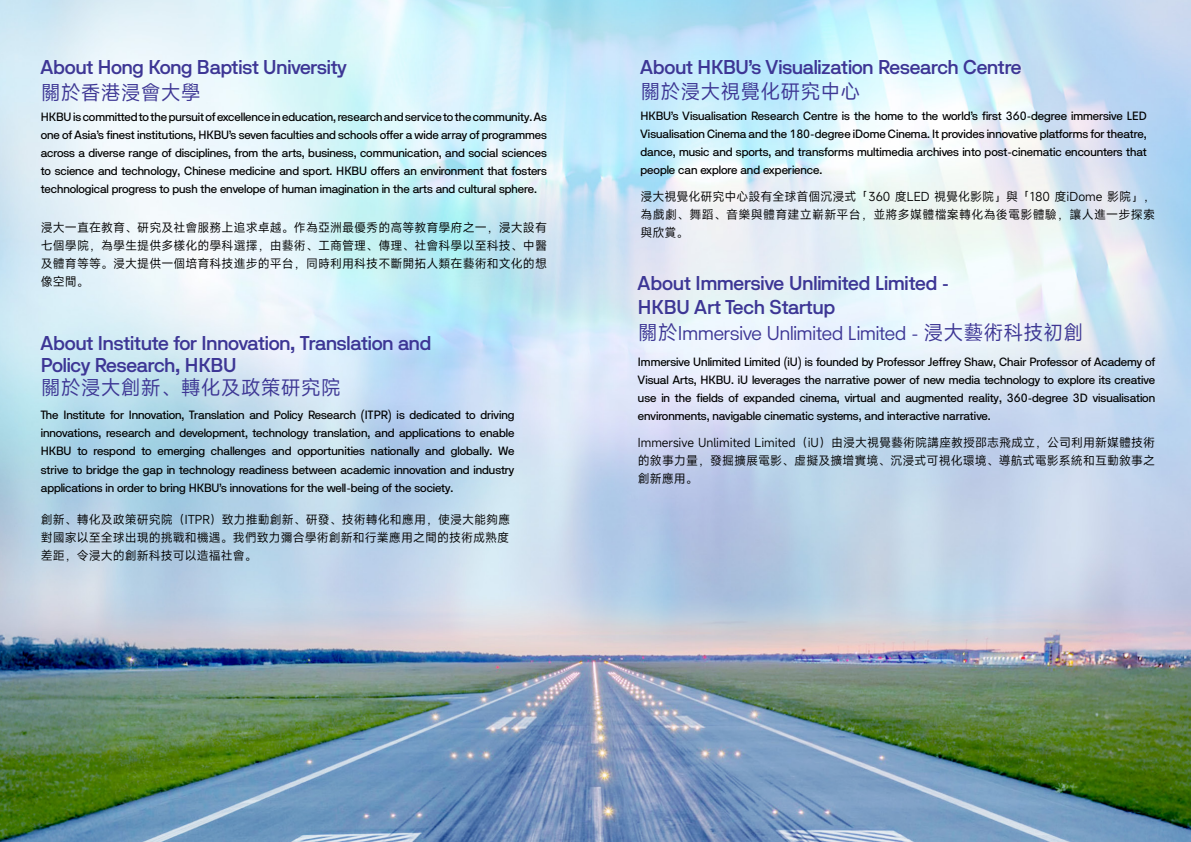
<style>
.page{position:relative;width:1191px;height:842px;background:#fff}
.page>*{position:absolute;margin:0;border:0;box-sizing:border-box;transform-origin:0 0}
.t1{font:500 20px/24px "Magnetik";letter-spacing:-.005em;color:#3d3695}
.t2{font:300 20px "Magnetik";color:#3d3695}
.t3{font:20px "Mi Sans";color:#3d3694}
.t4{font:12px/18px "Magnetik";letter-spacing:-.005em;color:#000;text-align:justify}
.t5{font:12px/18px "Mi Sans";color:#000;text-align:justify}
.s1{font-family:"Mi Sans";font-weight:400;color:#3d3694}
</style>
<div class="page">
<img style="left:0;top:0;width:1191px;height:842px">
<h1 class="t1" style="left:41px;top:55px;width:307px">About Hong Kong Baptist University</h1>
<h1 class="t3" style="left:41px;top:79px;width:162px">關於香港浸會大學</h1>
<p class="t4" style="left:41px;top:108px;width:507px">HKBU is committed to the pursuit of excellence in education, research and service to the community. As one of Asia’s finest institutions, HKBU’s seven faculties and schools offer a wide array of programmes across a diverse range of disciplines, from the arts, business, communication, and social sciences to science and technology, Chinese medicine and sport. HKBU offers an environment that fosters technological progress to push the envelope of human imagination in the arts and cultural sphere.</p>
<p class="t5" style="left:41px;top:218px;width:507px">浸大一直在教育、研究及社會服務上追求卓越。作為亞洲最優秀的高等教育學府之一，浸大設有七個學院，為學生提供多樣化的學科選擇，由藝術、工商管理、傳理、社會科學以至科技、中醫及體育等等。浸大提供一個培育科技進步的平台，同時利用科技不斷開拓人類在藝術和文化的想像空間。</p>
<h1 class="t1" style="left:41px;top:331px;width:392px">About Institute for Innovation, Translation and</h1>
<h1 class="t1" style="left:41px;top:353px;width:197px">Policy Research, HKBU</h1>
<h1 class="t3" style="left:41px;top:374px;width:302px">關於浸大創新、轉化及政策研究院</h1>
<h1 class="t1" style="left:640px;top:55px;width:382px">About HKBU’s Visualization Research Centre</h1>
<h1 class="t3" style="left:640px;top:78px;width:221px">關於浸大視覺化研究中心</h1>
<p class="t4" style="left:640px;top:107px;width:507px">HKBU’s Visualisation Research Centre is the home to the world’s first 360-degree immersive LED Visualisation Cinema and the 180-degree iDome Cinema. It provides innovative platforms for theatre, dance, music and sports, and transforms multimedia archives into post-cinematic encounters that people can explore and experience.</p>
<p class="t5" style="left:640px;top:188px;width:516px">浸大視覺化研究中心設有全球首個沉浸式「360 度LED 視覺化影院」與「180 度iDome 影院」，為戲劇、舞蹈、音樂與體育建立嶄新平台，並將多媒體檔案轉化為後電影體驗，讓人進一步探索與欣賞。</p>
<h1 class="t1" style="left:638px;top:271px;width:313px">About Immersive Unlimited Limited -<br>HKBU Art Tech Startup</h1>
<h1 class="t2" style="left:638px;top:321px;width:447px"><span class="s1">關於</span>Immersive Unlimited Limited - <span class="s1">浸大藝術科技初創</span></h1>
<p class="t4" style="left:638px;top:353px;width:519px">Immersive Unlimited Limited (iU) is founded by Professor Jeffrey Shaw, Chair Professor of Academy of Visual Arts, HKBU. iU leverages the narrative power of new media technology to explore its creative use in the fields of expanded cinema, virtual and augmented reality, 360-degree 3D visualisation</p>
<p class="t4" style="left:41px;top:406px;width:475px">The Institute for Innovation, Translation and Policy Research (ITPR) is dedicated to driving</p>
<p class="t4" style="left:638px;top:407px;width:354px">environments, navigable cinematic systems, and interactive narrative.</p>
<p class="t4" style="left:41px;top:424px;width:475px">innovations, research and development, technology translation, and applications to enable HKBU to respond to emerging challenges and opportunities nationally and globally. We strive to bridge the gap in technology readiness between academic innovation and industry applications in order to bring HKBU’s innovations for the well-being of the society.</p>
<p class="t5" style="left:41px;top:510px;width:470px">創新、轉化及政策研究院（ITPR）致力推動創新、研發、技術轉化和應用，使浸大能夠應對國家以至全球出現的挑戰和機遇。我們致力彌合學術創新和行業應用之間的技術成熟度差距，令浸大的創新科技可以造福社會。</p>
<p class="t5" style="left:638px;top:433px;width:519px">Immersive Unlimited Limited（iU）由浸大視覺藝術院講座教授邵志飛成立，公司利用新媒體技術的敘事力量，發掘擴展電影、虛擬及擴增實境、沉浸式可視化環境、導航式電影系統和互動敘事之創新應用。</p>
</div>
